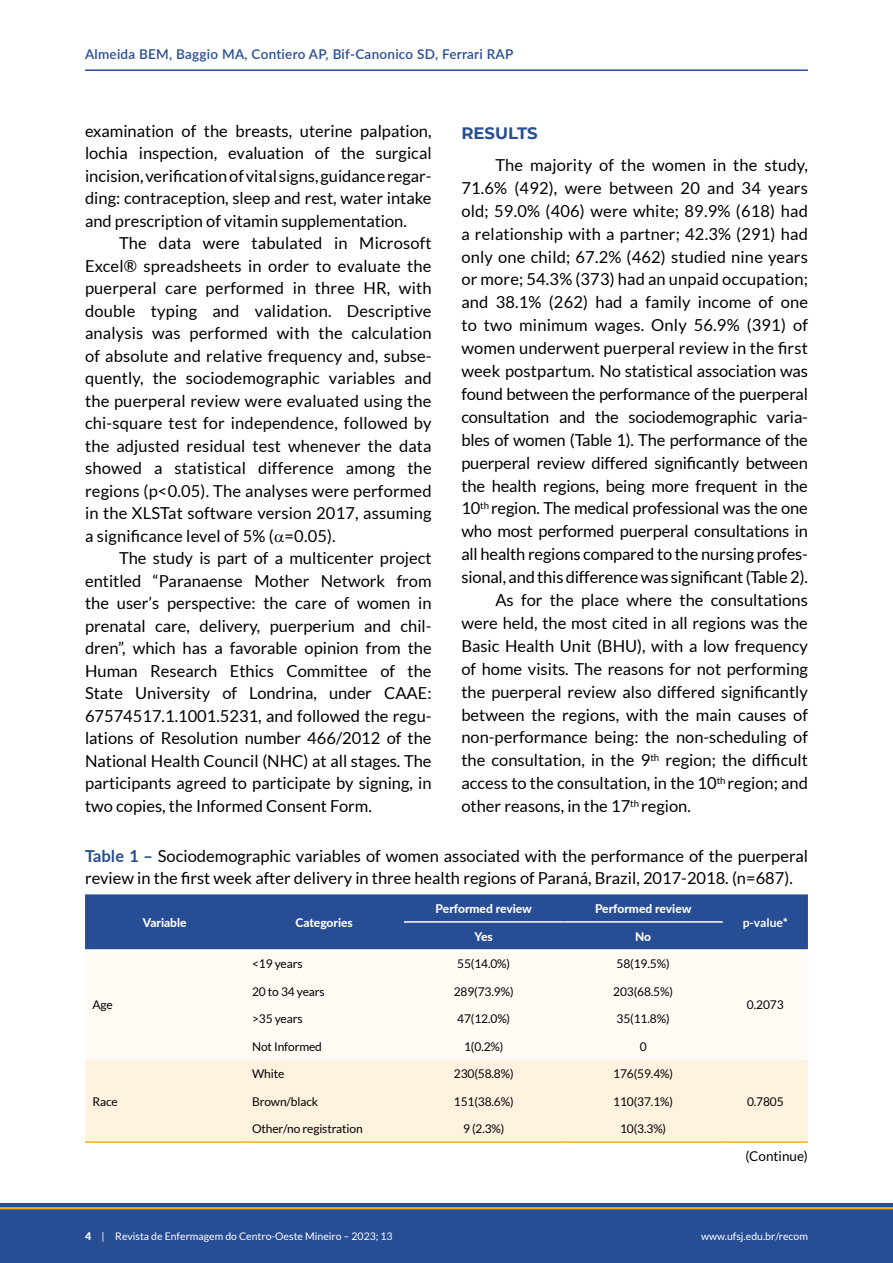
<style>
.page{position:relative;width:893px;height:1263px;background:#fff}
.page>*{position:absolute;margin:0;border:0;box-sizing:border-box;transform-origin:0 0}
.t1{font:16.5px/22.5px "Lato";color:#000;text-align:justify}
.t2{font:700 16.5px "Montserrat";color:#274d95}
.t3{font:600 13.5px "Lato";letter-spacing:.02em;color:#274d95}
.t4{font:13.5px "Lato";color:#000}
.t5{font:12px "Lato";letter-spacing:-.01em;color:#000}
.t6{font:800 12px "Lato";color:#fff}
.t7{font:700 12px "Lato";color:#fff}
.t8{font:10.5px "Lato";color:#fff}
.s1{font-weight:700;color:#274d95}
.s2{font-weight:800}
.s3{font-weight:900}
</style>
<div class="page">
<div style="left:0;top:1203px;width:893px;height:60px;background:#274d95"></div>
<hr style="left:0;top:1207px;width:893px;height:2px;background:#ffb011">
<hr style="left:85px;top:69px;width:723px;height:2px;background:#274d95">
<div style="left:85px;top:894px;width:723px;height:55px;background:#274d95"></div>
<svg style="left:85px;top:949px;width:723px;height:1px"></svg>
<div style="left:85px;top:1059px;width:723px;height:82px;background:#fff3e0"></div>
<hr style="left:404px;top:921px;width:159px;height:2px;background:#fff">
<hr style="left:563px;top:921px;width:160px;height:2px;background:#fff">
<hr style="left:85px;top:1141px;width:159px;height:2px;background:#ffb011">
<hr style="left:723px;top:1141px;width:85px;height:2px;background:#ffb011">
<hr style="left:244px;top:1141px;width:160px;height:2px;background:#ffb011">
<hr style="left:404px;top:1141px;width:159px;height:2px;background:#ffb011">
<hr style="left:563px;top:1141px;width:160px;height:2px;background:#ffb011">
<p class="t3" style="left:85px;top:44px;width:430px">Almeida BEM, Baggio MA, Contiero AP, Bif-Canonico SD, Ferrari RAP</p>
<p class="t1" style="left:85px;top:119px;width:348px">examination of the breasts, uterine palpation, lochia inspection, evaluation of the surgical incision, verification of vital signs, guidance regar&shy;ding: contraception, sleep and rest, water intake and prescription of vitamin supplementation.</p>
<p class="t1" style="left:85px;top:232px;width:348px;text-indent:34px">The data were tabulated in Microsoft Excel® spreadsheets in order to evaluate the puerperal care performed in three HR, with double typing and validation. Descriptive analysis was performed with the calculation of absolute and relative frequency and, subse&shy;quently, the sociodemographic variables and the puerperal review were evaluated using the chi-square test for independence, followed by the adjusted residual test whenever the data showed a statistical difference among the regions (p&lt;0.05). The analyses were performed in the XLSTat software version 2017, assuming a significance level of 5% ( =0.05).</p>
<p class="t1" style="left:85px;top:547px;width:348px;text-indent:34px">The study is part of a multicenter project entitled “Paranaense Mother Network from the user’s perspective: the care of women in prenatal care, delivery, puerperium and chil&shy;dren”, which has a favorable opinion from the Human Research Ethics Committee of the State University of Londrina, under CAAE:<br>67574517.1.1001.5231, and followed the regu&shy;lations of Resolution number 466/2012 of the National Health Council (NHC) at all stages. The participants agreed to participate by signing, in two copies, the Informed Consent Form.</p>
<p class="t2" style="left:461px;top:122px;width:78px">RESULTS</p>
<p class="t1" style="left:495px;top:154px;width:314px">The majority of the women in the study,</p>
<p class="t1" style="left:461px;top:176px;width:348px">71.6% (492), were between 20 and 34 years</p>
<p class="t1" style="left:461px;top:199px;width:348px">old; 59.0% (406) were white; 89.9% (618) had</p>
<p class="t1" style="left:461px;top:222px;width:348px">a relationship with a partner; 42.3% (291) had</p>
<p class="t1" style="left:461px;top:245px;width:348px">only one child; 67.2% (462) studied nine years</p>
<p class="t1" style="left:461px;top:268px;width:348px">or more; 54.3% (373) had an unpaid occupation;</p>
<p class="t1" style="left:461px;top:291px;width:348px">and 38.1% (262) had a family income of one</p>
<p class="t1" style="left:461px;top:314px;width:348px">to two minimum wages. Only 56.9% (391) of</p>
<p class="t1" style="left:461px;top:337px;width:348px">women underwent puerperal review in the first</p>
<p class="t1" style="left:461px;top:360px;width:348px">week postpartum. No statistical association was</p>
<p class="t1" style="left:461px;top:383px;width:348px">found between the performance of the puerperal</p>
<p class="t1" style="left:461px;top:405px;width:348px">consultation and the sociodemographic varia-</p>
<p class="t1" style="left:461px;top:428px;width:348px">bles of women (Table 1). The performance of the</p>
<p class="t1" style="left:461px;top:451px;width:348px">puerperal review differed significantly between</p>
<p class="t1" style="left:461px;top:474px;width:348px">the health regions, being more frequent in the</p>
<p class="t1" style="left:461px;top:497px;width:348px">10<sup>th</sup> region. The medical professional was the one</p>
<p class="t1" style="left:461px;top:520px;width:348px">who most performed puerperal consultations in</p>
<p class="t1" style="left:461px;top:543px;width:348px">all health regions compared to the nursing profes-</p>
<p class="t1" style="left:461px;top:566px;width:348px">sional, and this difference was significant (Table 2).</p>
<p class="t1" style="left:495px;top:589px;width:314px">As for the place where the consultations</p>
<p class="t1" style="left:461px;top:611px;width:348px">were held, the most cited in all regions was the</p>
<p class="t1" style="left:461px;top:634px;width:348px">Basic Health Unit (BHU), with a low frequency</p>
<p class="t1" style="left:461px;top:657px;width:348px">of home visits. The reasons for not performing</p>
<p class="t1" style="left:461px;top:680px;width:348px">the puerperal review also differed significantly</p>
<p class="t1" style="left:461px;top:703px;width:348px">between the regions, with the main causes of</p>
<p class="t1" style="left:461px;top:726px;width:348px">non-performance being: the non-scheduling of</p>
<p class="t1" style="left:461px;top:749px;width:348px">the consultation, in the 9<sup>th</sup> region; the difficult</p>
<p class="t1" style="left:461px;top:772px;width:348px">access to the consultation, in the 10<sup>th</sup> region; and</p>
<p class="t1" style="left:461px;top:795px;width:231px">other reasons, in the 17<sup>th</sup> region.</p>
<p class="t1" style="left:85px;top:844px;width:724px"><span class="s1">Table 1 –</span> Sociodemographic variables of women associated with the performance of the puerperal review in the first week after delivery in three health regions of Paraná, Brazil, 2017-2018. (n=687).</p>
<p class="t6" style="left:143px;top:913px;width:45px">Variable</p>
<p class="t6" style="left:295px;top:913px;width:59px">Categories</p>
<p class="t6" style="left:436px;top:900px;width:98px">Performed review</p>
<p class="t6" style="left:595px;top:900px;width:98px">Performed review</p>
<p class="t7" style="left:743px;top:915px;width:47px">p-value<span class="s2">*</span></p>
<p class="t6" style="left:475px;top:927px;width:20px">Yes</p>
<p class="t6" style="left:635px;top:927px;width:18px">No</p>
<p class="t5" style="left:93px;top:998px;width:22px">Age</p>
<p class="t5" style="left:93px;top:1094px;width:27px">Race</p>
<p class="t5" style="left:252px;top:957px;width:52px">&lt;19 years</p>
<p class="t5" style="left:457px;top:957px;width:55px">55(14.0%)</p>
<p class="t5" style="left:617px;top:957px;width:55px">58(19.5%)</p>
<p class="t5" style="left:252px;top:984px;width:74px">20 to 34 years</p>
<p class="t5" style="left:454px;top:984px;width:61px">289(73.9%)</p>
<p class="t5" style="left:613px;top:984px;width:61px">203(68.5%)</p>
<p class="t5" style="left:252px;top:1012px;width:52px">&gt;35 years</p>
<p class="t5" style="left:457px;top:1012px;width:55px">47(12.0%)</p>
<p class="t5" style="left:617px;top:1012px;width:55px">35(11.8%)</p>
<p class="t5" style="left:252px;top:1039px;width:71px">Not Informed</p>
<p class="t5" style="left:464px;top:1039px;width:41px">1(0.2%)</p>
<p class="t5" style="left:640px;top:1039px;width:8px">0</p>
<p class="t5" style="left:747px;top:998px;width:38px">0.2073</p>
<p class="t5" style="left:252px;top:1067px;width:34px">White</p>
<p class="t5" style="left:454px;top:1067px;width:61px">230(58.8%)</p>
<p class="t5" style="left:613px;top:1067px;width:61px">176(59.4%)</p>
<p class="t5" style="left:252px;top:1094px;width:68px">Brown/black</p>
<p class="t5" style="left:454px;top:1094px;width:61px">151(38.6%)</p>
<p class="t5" style="left:613px;top:1094px;width:61px">110(37.1%)</p>
<p class="t5" style="left:747px;top:1094px;width:38px">0.7805</p>
<p class="t5" style="left:252px;top:1122px;width:112px">Other/no registration</p>
<p class="t5" style="left:463px;top:1122px;width:43px">9 (2.3%)</p>
<p class="t5" style="left:620px;top:1122px;width:48px">10(3.3%)</p>
<p class="t4" style="left:745px;top:1148px;width:64px">(Continue)</p>
<p class="t8" style="left:85px;top:1230px;width:309px"><span class="s3">4</span> | Revista de Enfermagem do Centro-Oeste Mineiro – 2023; 13</p>
<p class="t8" style="left:701px;top:1230px;width:108px">www.ufsj.edu.br/recom</p>
</div>
